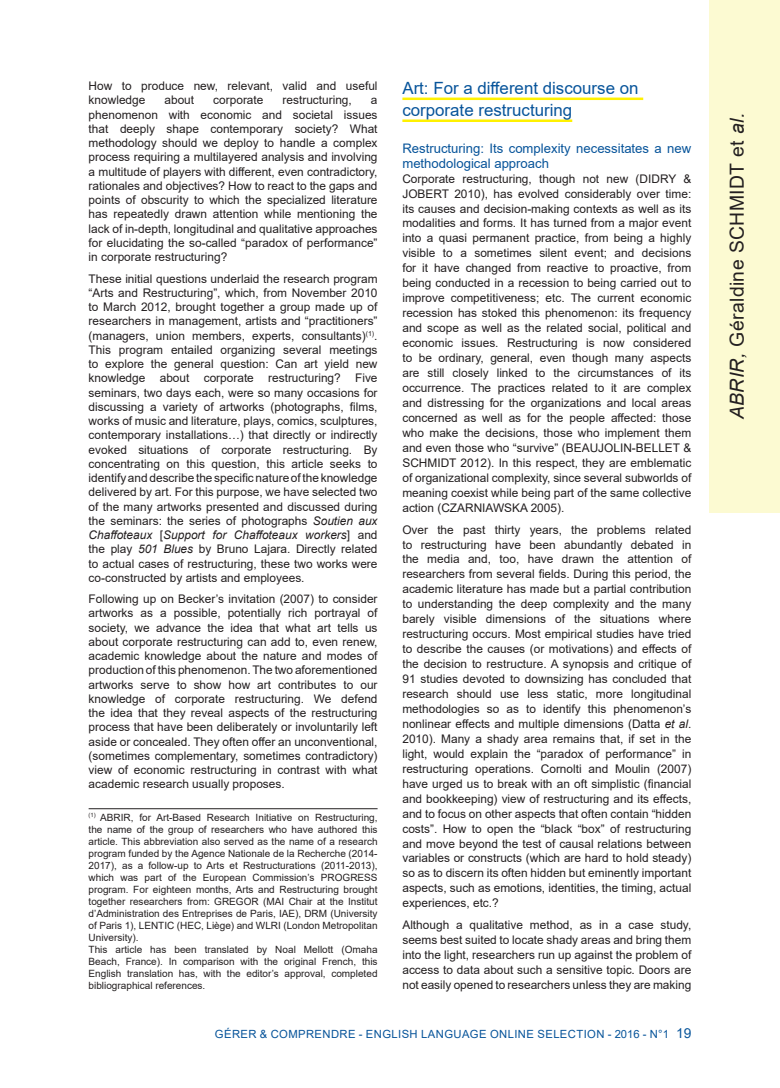
<style>
.page{position:relative;width:780px;height:1088px;background:#fff}
.page>*{position:absolute;margin:0;border:0;box-sizing:border-box;transform-origin:0 0}
.t1{font:19.38px "Arial";letter-spacing:.02em;color:#231f20}
.Titre_1{font:16.88px/22px "Arial";color:#07549a}
.Titre_2{font:13.12px/14.5px "Arial";color:#07549a}
.texte_courant{font:11.88px/15px "Arial";color:#231f20;text-align:justify}
.RUBRIQUE-droite{font:11.25px "Arial";letter-spacing:.035em;color:#07549a}
.notes-bas-de-page{font:10px/12px "Arial";color:#231f20;text-align:justify}
.s1{font-style:italic}
.s2{font-size:13.75px}
</style>
<div class="page">
<div style="left:709px;top:0;width:71px;height:513px;background:#fcfad2"></div>
<hr style="left:89px;top:808px;width:288px;height:1px;background:#231f20">
<hr style="left:402px;top:98px;width:241px;height:2px;background:#fff101">
<hr style="left:402px;top:119px;width:170px;height:3px;background:#fff101">
<p class="texte_courant" style="left:89px;top:79px;width:290px;line-height:14.2px">How to produce new, relevant, valid and useful knowledge</p>
<p class="texte_courant" style="left:164px;top:93px;width:31px">about</p>
<p class="texte_courant" style="left:213px;top:93px;width:52px">corporate</p>
<p class="texte_courant" style="left:282px;top:93px;width:71px">restructuring,</p>
<p class="texte_courant" style="left:89px;top:93px;width:290px;line-height:14.2px;text-indent:282px">a phenomenon with economic and societal issues that deeply shape contemporary society? What methodology should we deploy to handle a complex process requiring a multilayered analysis and involving a multitude of players with different, even contradictory, rationales and objectives? How to react to the gaps and points of obscurity to which the specialized literature has repeatedly drawn attention while mentioning the lack of in-depth, longitudinal and qualitative approaches for elucidating the so-called “paradox of performance” in corporate restructuring?</p>
<p class="texte_courant" style="left:89px;top:271px;width:290px;line-height:14.2px">These initial questions underlaid the research program “Arts and Restructuring”, which, from November 2010 to March 2012, brought together a group made up of researchers in management, artists and “practitioners” (managers, union members, experts, consultants)<sup>(1)</sup>.<br>This program entailed organizing several meetings to explore the general question: Can art yield new knowledge about corporate restructuring? Five seminars, two days each, were so many occasions for discussing a variety of artworks (photographs, films, works of music and literature, plays, comics, sculptures, contemporary installations…) that directly or indirectly evoked situations of corporate restructuring. By concentrating on this question, this article seeks to identify and describe the specific nature of the knowledge delivered by art. For this purpose, we have selected two of the many artworks presented and discussed during the seminars: the series of photographs <span class="s1">Soutien aux Chaffoteaux</span> [<span class="s1">Support for Chaffoteaux workers</span>] and the play <span class="s1">501 Blues</span> by Bruno Lajara. Directly related to actual cases of restructuring, these two works were co-constructed by artists and employees.</p>
<p class="texte_courant" style="left:89px;top:592px;width:290px;line-height:14.2px">Following up on Becker’s invitation (2007) to consider artworks as a possible, potentially rich portrayal of society, we advance the idea that what art tells us about corporate restructuring can add to, even renew, academic knowledge about the nature and modes of production of this phenomenon. The two aforementioned artworks serve to show how art contributes to our knowledge of corporate restructuring. We defend the idea that they reveal aspects of the restructuring process that have been deliberately or involuntarily left aside or concealed. They often offer an unconventional, (sometimes complementary, sometimes contradictory) view of economic restructuring in contrast with what academic research usually proposes.</p>
<p class="notes-bas-de-page" style="left:89px;top:811px;width:290px"><sup>(1)</sup> ABRIR, for Art-Based Research Initiative on Restructuring, the name of the group of researchers who have authored this article. This abbreviation also served as the name of a research program funded by the Agence Nationale de la Recherche (2014- 2017), as a follow-up to Arts et Restructurations (2011-2013), which was part of the European Commission’s PROGRESS program. For eighteen months, Arts and Restructuring brought together researchers from: GREGOR (MAI Chair at the Institut d’Administration des Entreprises de Paris, IAE), DRM (University of Paris 1), LENTIC (HEC, Liège) and WLRI (London Metropolitan University).</p>
<p class="notes-bas-de-page" style="left:89px;top:943px;width:290px">This article has been translated by Noal Mellott (Omaha Beach, France). In comparison with the original French, this English translation has, with the editor’s approval, completed bibliographical references.</p>
<p class="Titre_1" style="left:402px;top:77px;width:237px">Art: For a different discourse on corporate restructuring</p>
<p class="Titre_2" style="left:402px;top:141px;width:290px">Restructuring: Its complexity necessitates a new methodological approach</p>
<p class="texte_courant" style="left:402px;top:171px;width:290px">Corporate restructuring, though not new (DIDRY &amp; JOBERT 2010), has evolved considerably over time: its causes and decision-making contexts as well as its modalities and forms. It has turned from a major event into a quasi permanent practice, from being a highly visible to a sometimes silent event; and decisions for it have changed from reactive to proactive, from being conducted in a recession to being carried out to improve competitiveness; etc. The current economic recession has stoked this phenomenon: its frequency and scope as well as the related social, political and economic issues. Restructuring is now considered to be ordinary, general, even though many aspects are still closely linked to the circumstances of its occurrence. The practices related to it are complex and distressing for the organizations and local areas concerned as well as for the people affected: those who make the decisions, those who implement them and even those who “survive” (BEAUJOLIN-BELLET &amp; SCHMIDT 2012). In this respect, they are emblematic of organizational complexity, since several subworlds of meaning coexist while being part of the same collective action (CZARNIAWSKA 2005).</p>
<p class="texte_courant" style="left:402px;top:522px;width:290px">Over the past thirty years, the problems related to restructuring have been abundantly debated in the media and, too, have drawn the attention of researchers from several fields. During this period, the academic literature has made but a partial contribution to understanding the deep complexity and the many barely visible dimensions of the situations where restructuring occurs. Most empirical studies have tried to describe the causes (or motivations) and effects of the decision to restructure. A synopsis and critique of 91 studies devoted to downsizing has concluded that research should use less static, more longitudinal methodologies so as to identify this phenomenon’s nonlinear effects and multiple dimensions (Datta <span class="s1">et al</span>.<br>2010). Many a shady area remains that, if set in the light, would explain the “paradox of performance” in restructuring operations. Cornolti and Moulin (2007) have urged us to break with an oft simplistic (financial and bookkeeping) view of restructuring and its effects, and to focus on other aspects that often contain “hidden costs”. How to open the “black “box” of restructuring and move beyond the test of causal relations between variables or constructs (which are hard to hold steady) so as to discern its often hidden but eminently important aspects, such as emotions, identities, the timing, actual experiences, etc.?</p>
<p class="texte_courant" style="left:402px;top:917px;width:290px">Although a qualitative method, as in a case study, seems best suited to locate shady areas and bring them into the light, researchers run up against the problem of access to data about such a sensitive topic. Doors are not easily opened to researchers unless they are making</p>
<p class="RUBRIQUE-droite" style="left:215px;top:1026px;width:478px">GÉRER &amp; COMPRENDRE - ENGLISH LANGUAGE ONLINE SELECTION - 2016 - N°1 <span class="s2">19</span></p>
<h1 class="t1" style="left:723px;top:419px;width:308px;rotate:-90deg"><span class="s1">ABRIR,</span> Géraldine SCHMIDT et <span class="s1">al.</span></h1>
</div>
